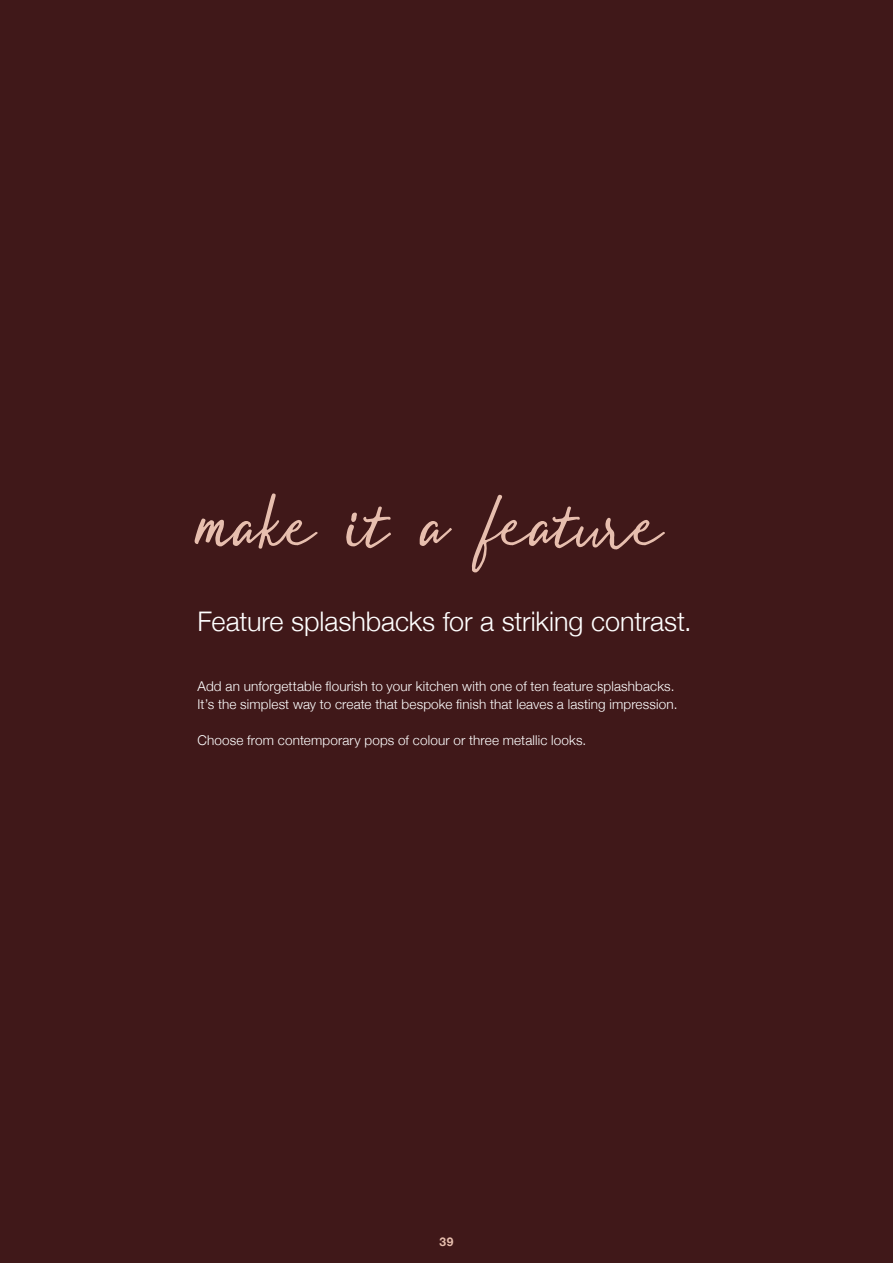
<style>
.page{position:relative;width:893px;height:1263px;background:#401819}
.page>*{position:absolute;margin:0;border:0;box-sizing:border-box;transform-origin:0 0}
.t1{font:150px "Acelire Rosse";letter-spacing:.005em;color:#e7beae}
.t2{font:300 27px "Helvetica Neue";letter-spacing:-.005em;color:#fff}
.t3{font:300 13.5px/18px "Helvetica Neue";letter-spacing:.01em;color:#fff}
.t4{font:700 12px "Helvetica Neue";color:#e7beae}
</style>
<div class="page">
<h1 class="t1" style="left:198px;top:412px;width:466px">make it a feature</h1>
<h2 class="t2" style="left:198px;top:599px;width:496px">Feature splashbacks for a striking contrast.</h2>
<p class="t3" style="left:198px;top:677px;width:481px">Add an unforgettable flourish to your kitchen with one of ten feature splashbacks.<br>It’s the simplest way to create that bespoke finish that leaves a lasting impression.</p>
<p class="t3" style="left:198px;top:731px;width:390px">Choose from contemporary pops of colour or three metallic looks.</p>
<p class="t4" style="left:440px;top:1232px;width:15px">39</p>
</div>
